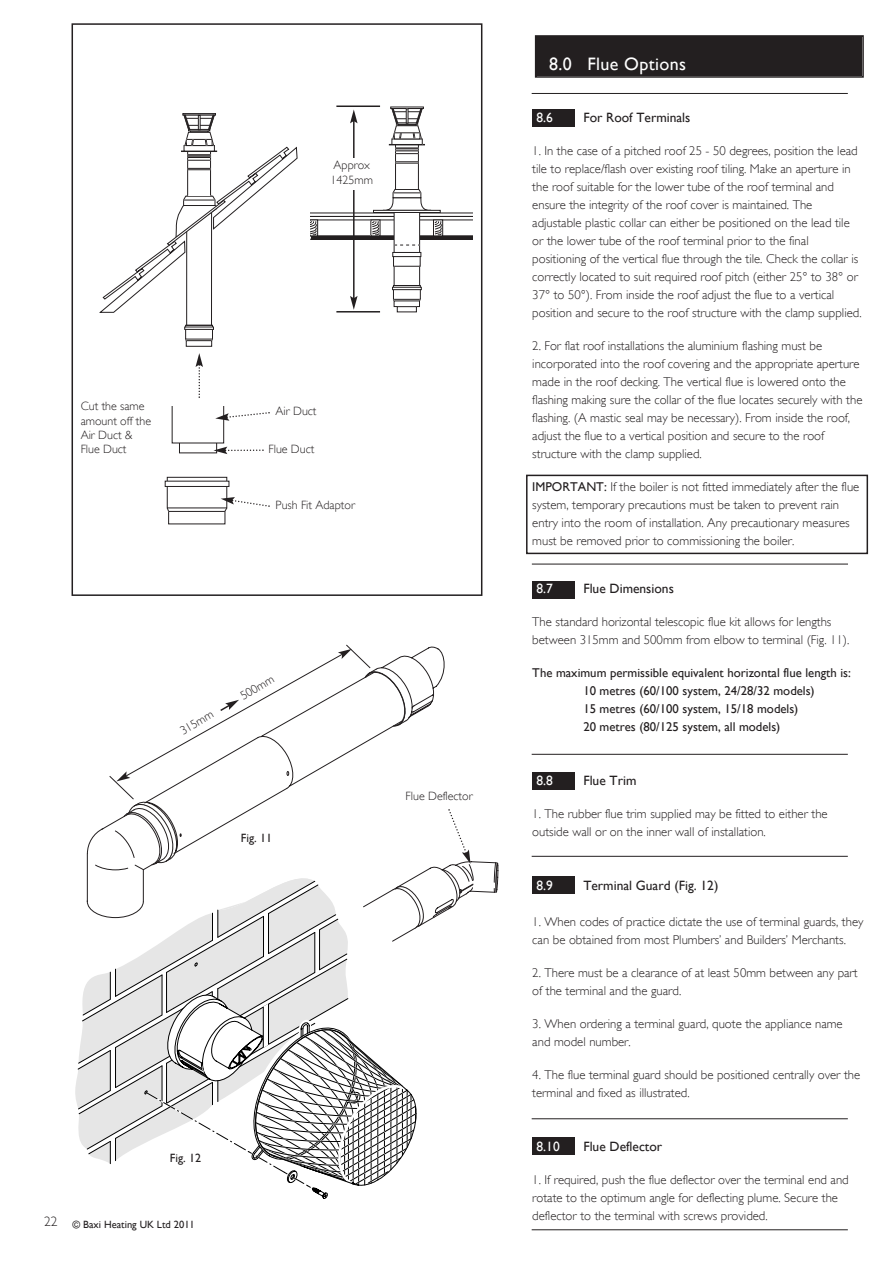
<style>
.page{position:relative;width:893px;height:1263px;background:#fff}
.page>*{position:absolute;margin:0;border:0;box-sizing:border-box;transform-origin:0 0}
.t1{font:18px "Gill Sans";letter-spacing:.02em;color:#fff}
.t2{font:13.5px "Gill Sans";color:#231f20}
.t3{font:13.5px "Gill Sans";color:#fff}
.t4{font:300 13.5px "Gill Sans";color:#231f20}
.t5{font:300 12.75px/18px "Gill Sans";color:#231f20}
.t6{font:12.75px/18px "Gill Sans";color:#231f20}
.t7{font:300 12px/14.4px "Gill Sans";color:#231f20}
.t8{font:12px "Gill Sans";color:#231f20}
.t9{font:10.5px "Gill Sans";color:#231f20}
.s1{font-weight:400}
</style>
<div class="page">
<div style="left:536px;top:37px;width:326px;height:39px;background:#231f20"></div>
<div style="left:535px;top:35px;width:329px;height:43px;border:2px solid #231f20"></div>
<div style="left:532px;top:1137px;width:43px;height:17px;background:#231f20"></div>
<div style="left:532px;top:581px;width:43px;height:17px;background:#231f20"></div>
<div style="left:532px;top:876px;width:43px;height:17px;background:#231f20"></div>
<div style="left:532px;top:773px;width:43px;height:17px;background:#231f20"></div>
<div style="left:532px;top:109px;width:43px;height:17px;background:#231f20"></div>
<hr style="left:532px;top:93px;width:316px;height:1px;background:#231f20">
<hr style="left:532px;top:754px;width:316px;height:1px;background:#231f20">
<hr style="left:532px;top:856px;width:316px;height:1px;background:#231f20">
<hr style="left:532px;top:1118px;width:316px;height:1px;background:#231f20">
<div style="left:72px;top:23px;width:410px;height:573px;border:2px solid #231f20"></div>
<div style="left:182px;top:113px;width:34px;height:3px;border:1px solid #231f20"></div>
<svg style="left:99px;top:114px;width:198px;height:233px"></svg>
<div style="left:165px;top:481px;width:64px;height:6px;border:1px solid #231f20"></div>
<div style="left:179px;top:398px;width:38px;height:55px;border:1px solid #231f20"></div>
<div style="left:172px;top:395px;width:52px;height:48px;background:#fff"></div>
<svg style="left:166px;top:477px;width:104px;height:48px"></svg>
<svg style="left:213px;top:447px;width:51px;height:7px"></svg>
<svg style="left:215px;top:411px;width:55px;height:10px"></svg>
<svg style="left:311px;top:189px;width:161px;height:57px"></svg>
<svg style="left:392px;top:252px;width:30px;height:55px"></svg>
<div style="left:397px;top:306px;width:20px;height:6px;border:1px solid #231f20"></div>
<div style="left:395px;top:140px;width:24px;height:49px;border:1px solid #231f20"></div>
<div style="left:389px;top:144px;width:36px;height:1px;border:1px solid #231f20"></div>
<div style="left:392px;top:139px;width:30px;height:5px;background:#fff"></div>
<div style="left:391px;top:139px;width:32px;height:6px;border:1px solid #231f20"></div>
<svg style="left:391px;top:108px;width:32px;height:32px"></svg>
<svg style="left:396px;top:148px;width:22px;height:6px"></svg>
<svg style="left:396px;top:162px;width:22px;height:2px"></svg>
<hr style="left:336px;top:311px;width:44px;height:1px;background:#231f20">
<hr style="left:353px;top:121px;width:2px;height:178px;background:#231f20">
<svg style="left:350px;top:109px;width:8px;height:14px"></svg>
<svg style="left:350px;top:296px;width:8px;height:14px"></svg>
<div style="left:325px;top:159px;width:54px;height:31px;background:#fff"></div>
<svg style="left:196px;top:353px;width:7px;height:45px"></svg>
<hr style="left:532px;top:564px;width:316px;height:1px;background:#231f20">
<hr style="left:336px;top:105px;width:44px;height:2px;background:#231f20">
<svg style="left:75px;top:644px;width:423px;height:555px"></svg>
<div style="left:526px;top:475px;width:342px;height:79px;border:2px solid #231f20"></div>
<hr style="left:532px;top:1229px;width:316px;height:1px;background:#231f20">
<p class="t7" style="left:331px;top:158px;width:44px;line-height:15px">Approx<br>1425mm</p>
<p class="t7" style="left:81px;top:399px;width:72px">Cut the same amount off the<br>Air Duct &amp;<br>Flue Duct</p>
<p class="t7" style="left:276px;top:403px;width:42px">Air Duct</p>
<p class="t7" style="left:268px;top:442px;width:47px">Flue Duct</p>
<p class="t7" style="left:276px;top:498px;width:81px">Push Fit Adaptor</p>
<p class="t7" style="left:177px;top:725px;width:38px;rotate:-30deg">315mm</p>
<p class="t7" style="left:238px;top:690px;width:38px;rotate:-30deg">500mm</p>
<p class="t8" style="left:241px;top:831px;width:33px">Fig. 11</p>
<p class="t7" style="left:406px;top:789px;width:69px">Flue Deflector</p>
<p class="t8" style="left:170px;top:1151px;width:33px">Fig. 12</p>
<p class="t4" style="left:44px;top:1214px;width:15px">22</p>
<p class="t9" style="left:73px;top:1218px;width:124px">© Baxi Heating UK Ltd 2011</p>
<h1 class="t1" style="left:549px;top:53px;width:138px">8.0 Flue Options</h1>
<p class="t3" style="left:537px;top:110px;width:18px">8.6</p>
<p class="t2" style="left:583px;top:110px;width:109px">For Roof Terminals</p>
<p class="t5" style="left:532px;top:142px;width:331px">1. In the case of a pitched roof 25 - 50 degrees, position the lead tile to replace/flash over existing roof tiling. Make an aperture in the roof suitable for the lower tube of the roof terminal and ensure the integrity of the roof cover is maintained. The adjustable plastic collar can either be positioned on the lead tile or the lower tube of the roof terminal prior to the final positioning of the vertical flue through the tile. Check the collar is correctly located to suit required roof pitch (either 25° to 38° or 37° to 50°). From inside the roof adjust the flue to a vertical position and secure to the roof structure with the clamp supplied.</p>
<p class="t5" style="left:532px;top:337px;width:332px">2. For flat roof installations the aluminium flashing must be incorporated into the roof covering and the appropriate aperture made in the roof decking. The vertical flue is lowered onto the flashing making sure the collar of the flue locates securely with the flashing. (A mastic seal may be necessary). From inside the roof, adjust the flue to a vertical position and secure to the roof structure with the clamp supplied.</p>
<p class="t5" style="left:532px;top:478px;width:329px"><span class="s1">IMPORTANT:</span> If the boiler is not fitted immediately after the flue system, temporary precautions must be taken to prevent rain entry into the room of installation. Any precautionary measures must be removed prior to commissioning the boiler.</p>
<p class="t3" style="left:537px;top:581px;width:18px">8.7</p>
<p class="t2" style="left:583px;top:581px;width:92px">Flue Dimensions</p>
<p class="t5" style="left:532px;top:613px;width:319px">The standard horizontal telescopic flue kit allows for lengths between 315mm and 500mm from elbow to terminal (Fig. 11).</p>
<p class="t6" style="left:583px;top:664px;width:269px;text-indent:-51px">The maximum permissible equivalent horizontal flue length is:<br>10 metres (60/100 system, 24/28/32 models)<br>15 metres (60/100 system, 15/18 models)<br>20 metres (80/125 system, all models)</p>
<p class="t3" style="left:537px;top:773px;width:18px">8.8</p>
<p class="t2" style="left:583px;top:773px;width:55px">Flue Trim</p>
<p class="t5" style="left:532px;top:805px;width:297px">1. The rubber flue trim supplied may be fitted to either the outside wall or on the inner wall of installation.</p>
<p class="t3" style="left:537px;top:878px;width:18px">8.9</p>
<p class="t2" style="left:583px;top:878px;width:137px">Terminal Guard (Fig. 12)</p>
<p class="t5" style="left:532px;top:913px;width:333px">1. When codes of practice dictate the use of terminal guards, they can be obtained from most Plumbers’ and Builders’ Merchants.</p>
<p class="t5" style="left:532px;top:964px;width:327px">2. There must be a clearance of at least 50mm between any part of the terminal and the guard.</p>
<p class="t5" style="left:532px;top:1015px;width:312px">3. When ordering a terminal guard, quote the appliance name and model number.</p>
<p class="t5" style="left:532px;top:1066px;width:329px">4. The flue terminal guard should be positioned centrally over the terminal and fixed as illustrated.</p>
<p class="t3" style="left:537px;top:1139px;width:25px">8.10</p>
<p class="t2" style="left:583px;top:1139px;width:80px">Flue Deflector</p>
<p class="t5" style="left:532px;top:1171px;width:318px">1. If required, push the flue deflector over the terminal end and rotate to the optimum angle for deflecting plume. Secure the deflector to the terminal with screws provided.</p>
</div>
